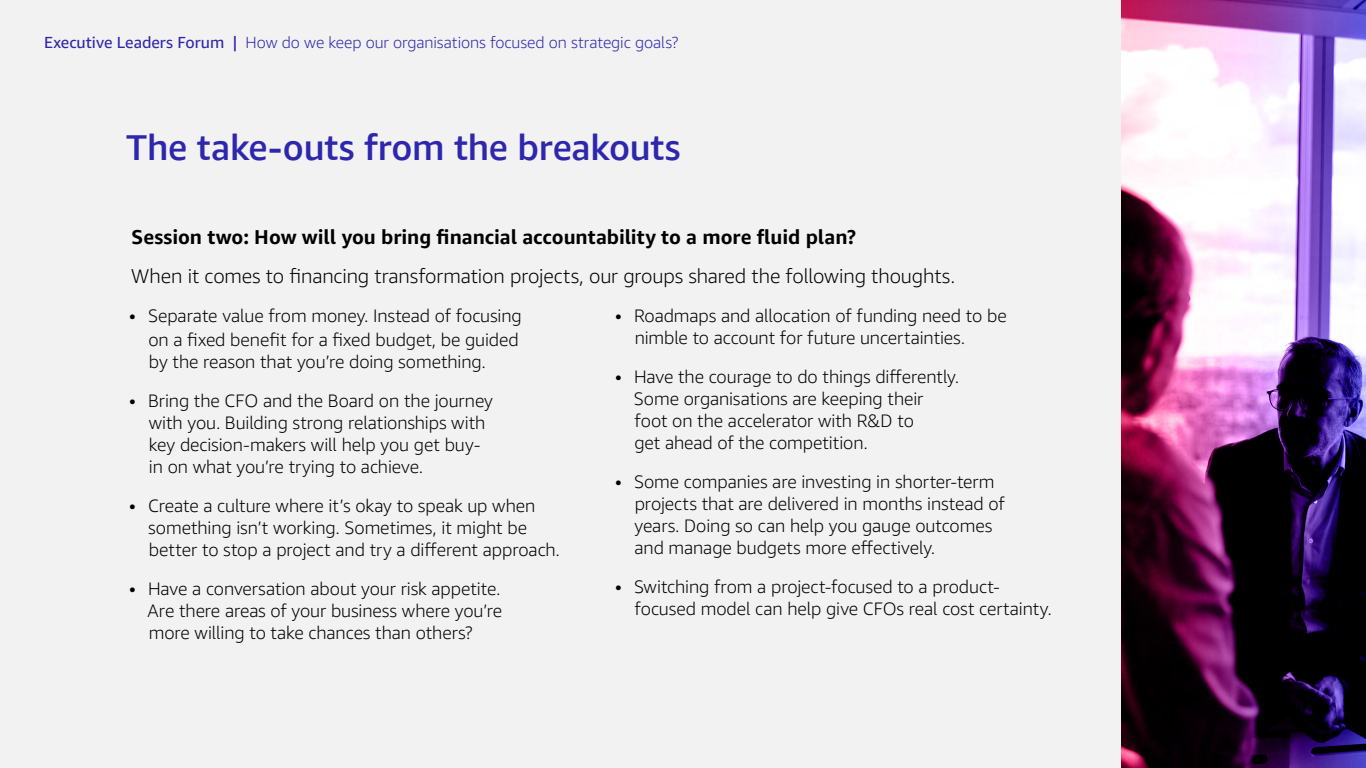
<style>
.page{position:relative;width:1366px;height:768px;background:#f2f2f2}
.page>*{position:absolute;margin:0;border:0;box-sizing:border-box;transform-origin:0 0}
.t1{font:500 36px "Amazon Ember";letter-spacing:-.005em;color:#2e27ad}
.t2{font:300 20px "Amazon Ember";letter-spacing:-.005em;color:#000}
.t3{font:700 20px "Amazon Ember";letter-spacing:-.005em;color:#000}
.t4{font:300 18px/22px "Amazon Ember";letter-spacing:-.005em;color:#000}
.t5{font:300 16px "Amazon Ember";letter-spacing:-.005em;color:#2e27ad}
.s1{font-weight:400}
.s2{font-size:20px}
</style>
<div class="page">
<img style="left:1121px;top:0;width:245px;height:768px">
<p class="t5" style="left:44px;top:32px;width:636px"><span class="s1">Executive Leaders Forum |</span> How do we keep our organisations focused on strategic goals?</p>
<p class="t1" style="left:126px;top:125px;width:556px">The take-outs from the breakouts</p>
<p class="t3" style="left:132px;top:225px;width:726px">Session two: How will you bring financial accountability to a more fluid plan?</p>
<p class="t2" style="left:131px;top:264px;width:825px">When it comes to financing transformation projects, our groups shared the following thoughts.</p>
<p class="t4" style="left:129px;top:304px;width:394px;line-height:24px;text-align:right"><span class="s2">•</span> Separate value from money. Instead of focusing on a fixed benefit for a fixed budget, be guided</p>
<p class="t4" style="left:149px;top:351px;width:338px">by the reason that you’re doing something.</p>
<p class="t4" style="left:149px;top:390px;width:346px;text-indent:-20px"><span class="s2">•</span> Bring the CFO and the Board on the journey with you. Building strong relationships with key decision-makers will help you get buy&shy;in on what you’re trying to achieve.</p>
<p class="t4" style="left:148px;top:495px;width:413px;text-indent:-19px"><span class="s2">•</span> Create a culture where it’s okay to speak up when something isn’t working. Sometimes, it might be better to stop a project and try a different approach.</p>
<p class="t4" style="left:148px;top:578px;width:356px;text-align:justify;text-indent:-18px"><span class="s2">•</span> Have a conversation about your risk appetite.<br>Are there areas of your business where you’re more willing to take chances than others?</p>
<p class="t4" style="left:635px;top:305px;width:374px;text-indent:-19px"><span class="s2">•</span> Roadmaps and allocation of funding need to be nimble to account for future uncertainties.</p>
<p class="t4" style="left:634px;top:366px;width:327px;text-indent:-19px"><span class="s2">•</span> Have the courage to do things differently.<br>Some organisations are keeping their foot on the accelerator with R&amp;D to<br>get ahead of the competition.</p>
<p class="t4" style="left:634px;top:471px;width:372px;text-indent:-19px"><span class="s2">•</span> Some companies are investing in shorter-term projects that are delivered in months instead of years. Doing so can help you gauge outcomes and manage budgets more effectively.</p>
<p class="t4" style="left:635px;top:576px;width:419px;text-indent:-19px"><span class="s2">•</span> Switching from a project-focused to a product&shy;focused model can help give CFOs real cost certainty.</p>
</div>
